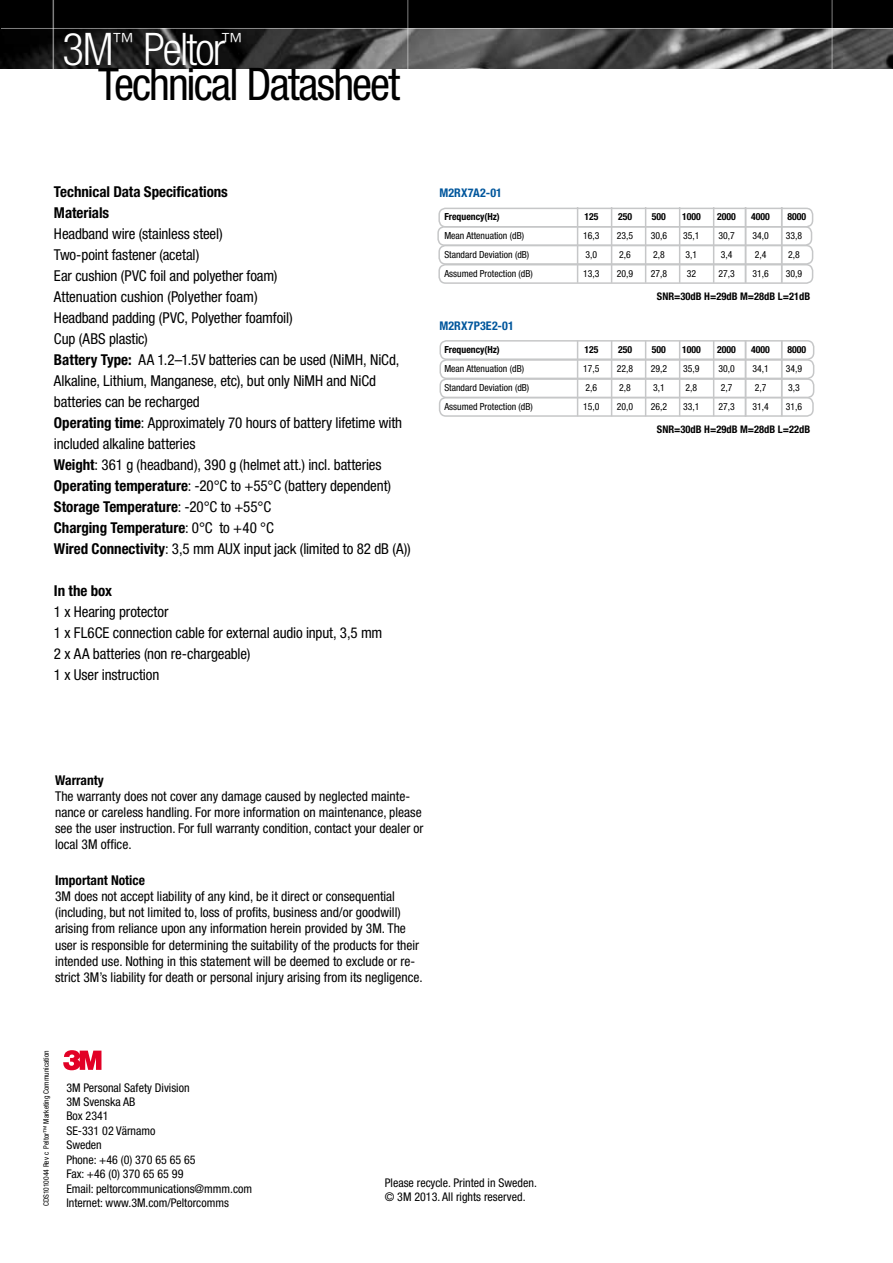
<style>
.page{position:relative;width:893px;height:1263px;background:#fff}
.page>*{position:absolute;margin:0;border:0;box-sizing:border-box;transform-origin:0 0}
.t1{font:condensed 45px/35.1px "Helvetica Neue LT Pro";letter-spacing:-.04em;color:#000}
.t2{font:condensed 15px/21px "Helvetica Neue LT Pro";letter-spacing:-.01em;color:#000}
.t3{font:700 condensed 15px/21px "Helvetica Neue LT Pro";letter-spacing:-.005em;color:#000}
.t4{font:condensed 13.5px/16.2px "Helvetica Neue LT Pro";color:#000}
.t5{font:condensed 13.5px/16.2px "Helvetica Neue LT Std";color:#000}
.t6{font:700 condensed 13.5px "Helvetica Neue LT Pro";color:#000}
.t7{font:700 condensed 13.5px "Helvetica Neue LT Std";color:#000}
.t8{font:condensed 12px/14.4px "Helvetica Neue LT Std";color:#000}
.t9{font:700 condensed 12px "Helvetica Neue LT Pro";letter-spacing:.01em;color:#00569c}
.t10{font:700 condensed 10.5px "Helvetica Neue LT Pro";color:#000}
.t11{font:condensed 9.75px "Helvetica Neue LT Pro";color:#000}
.t12{font:700 condensed 9.75px "Helvetica Neue LT Pro";color:#000}
.t13{font:condensed 7.5px "Helvetica Neue LT Pro";color:#000}
.s1{font-weight:300;color:#fff}
.s2{font-weight:700}
</style>
<div class="page">
<div style="left:0;top:0;width:893px;height:29px;background:#000"></div>
<img style="left:0;top:29px;width:893px;height:39px">
<hr style="left:832px;top:0;width:1px;height:76px;background:#fff">
<hr style="left:1px;top:28px;width:892px;height:1px;background:#fff">
<hr style="left:53px;top:0;width:1px;height:81px;background:#fff">
<hr style="left:407px;top:0;width:1px;height:99px;background:#fff">
<svg style="left:63px;top:1050px;width:38px;height:20px"></svg>
<hr style="left:713px;top:207px;width:1px;height:76px;background:#c6c7c8">
<hr style="left:745px;top:207px;width:1px;height:76px;background:#c6c7c8">
<hr style="left:781px;top:207px;width:1px;height:76px;background:#c6c7c8">
<hr style="left:713px;top:341px;width:1px;height:75px;background:#c6c7c8">
<hr style="left:577px;top:207px;width:1px;height:76px;background:#c6c7c8">
<hr style="left:611px;top:207px;width:1px;height:76px;background:#c6c7c8">
<hr style="left:645px;top:207px;width:1px;height:76px;background:#c6c7c8">
<hr style="left:679px;top:207px;width:1px;height:76px;background:#c6c7c8">
<div style="left:438px;top:208px;width:375px;height:19px;border:2px solid #c6c7c8;border-radius:6px"></div>
<div style="left:437px;top:226px;width:375px;height:20px;border:2px solid #c6c7c8;border-radius:6px"></div>
<div style="left:438px;top:245px;width:375px;height:20px;border:2px solid #c6c7c8;border-radius:6px"></div>
<div style="left:438px;top:264px;width:375px;height:20px;border:2px solid #c6c7c8;border-radius:6px"></div>
<hr style="left:577px;top:341px;width:1px;height:75px;background:#c6c7c8">
<hr style="left:611px;top:341px;width:1px;height:75px;background:#c6c7c8">
<hr style="left:645px;top:341px;width:1px;height:75px;background:#c6c7c8">
<hr style="left:679px;top:341px;width:1px;height:75px;background:#c6c7c8">
<div style="left:439px;top:340px;width:375px;height:20px;border:2px solid #c6c7c8;border-radius:6px"></div>
<div style="left:439px;top:359px;width:375px;height:20px;border:2px solid #c6c7c8;border-radius:6px"></div>
<div style="left:439px;top:378px;width:375px;height:20px;border:2px solid #c6c7c8;border-radius:6px"></div>
<div style="left:439px;top:397px;width:375px;height:20px;border:2px solid #c6c7c8;border-radius:6px"></div>
<hr style="left:745px;top:341px;width:1px;height:75px;background:#c6c7c8">
<hr style="left:781px;top:341px;width:1px;height:75px;background:#c6c7c8">
<h1 class="t1" style="left:98px;top:31px;width:304px;text-indent:-35px"><span class="s1">3M</span><sup>™</sup> <span class="s1">Peltor</span><sup>™<br></sup>Technical Datasheet</h1>
<p class="t3" style="left:54px;top:181px;width:175px">Technical Data Specifications<br>Materials</p>
<p class="t2" style="left:54px;top:223px;width:358px">Headband wire (stainless steel)<br>Two-point fastener (acetal)<br>Ear cushion (PVC foil and polyether foam)<br>Attenuation cushion (Polyether foam)<br>Headband padding (PVC, Polyether foamfoil)<br>Cup (ABS plastic)<br><span class="s2">Battery Type:</span> AA 1.2–1.5V batteries can be used (NiMH, NiCd, Alkaline, Lithium, Manganese, etc), but only NiMH and NiCd batteries can be recharged<br><span class="s2">Operating time</span>: Approximately 70 hours of battery lifetime with included alkaline batteries<br><span class="s2">Weight</span>: 361 g (headband), 390 g (helmet att.) incl. batteries <span class="s2">Operating temperature</span>: -20°C to +55°C (battery dependent)<br><span class="s2">Storage Temperature</span>: -20°C to +55°C<br><span class="s2">Charging Temperature</span>: 0°C to +40 °C<br><span class="s2">Wired Connectivity</span>: 3,5 mm AUX input jack (limited to 82 dB (A))</p>
<p class="t3" style="left:54px;top:580px;width:60px">In the box</p>
<p class="t2" style="left:54px;top:601px;width:330px">1 x Hearing protector<br>1 x FL6CE connection cable for external audio input, 3,5 mm 2 x AA batteries (non re-chargeable)<br>1 x User instruction</p>
<p class="t9" style="left:439px;top:185px;width:64px">M2RX7A2-01</p>
<p class="t12" style="left:444px;top:210px;width:57px">Frequency(Hz)</p>
<p class="t12" style="left:584px;top:210px;width:16px">125</p>
<p class="t12" style="left:618px;top:210px;width:16px">250</p>
<p class="t12" style="left:652px;top:210px;width:16px">500</p>
<p class="t12" style="left:682px;top:210px;width:20px">1000</p>
<p class="t12" style="left:717px;top:210px;width:20px">2000</p>
<p class="t12" style="left:751px;top:210px;width:20px">4000</p>
<p class="t12" style="left:787px;top:210px;width:20px">8000</p>
<p class="t11" style="left:444px;top:230px;width:81px">Mean Attenuation (dB)</p>
<p class="t11" style="left:583px;top:230px;width:18px">16,3</p>
<p class="t11" style="left:617px;top:230px;width:18px">23,5</p>
<p class="t11" style="left:651px;top:230px;width:18px">30,6</p>
<p class="t11" style="left:683px;top:230px;width:18px">35,1</p>
<p class="t11" style="left:718px;top:230px;width:18px">30,7</p>
<p class="t11" style="left:752px;top:230px;width:18px">34,0</p>
<p class="t11" style="left:786px;top:230px;width:18px">33,8</p>
<p class="t11" style="left:444px;top:249px;width:86px">Standard Deviation (dB)</p>
<p class="t11" style="left:585px;top:249px;width:13px">3,0</p>
<p class="t11" style="left:619px;top:249px;width:13px">2,6</p>
<p class="t11" style="left:653px;top:249px;width:13px">2,8</p>
<p class="t11" style="left:686px;top:249px;width:13px">3,1</p>
<p class="t11" style="left:721px;top:249px;width:13px">3,4</p>
<p class="t11" style="left:755px;top:249px;width:13px">2,4</p>
<p class="t11" style="left:788px;top:249px;width:13px">2,8</p>
<p class="t11" style="left:444px;top:268px;width:90px">Assumed Protection (dB)</p>
<p class="t11" style="left:583px;top:268px;width:18px">13,3</p>
<p class="t11" style="left:617px;top:268px;width:18px">20,9</p>
<p class="t11" style="left:651px;top:268px;width:18px">27,8</p>
<p class="t11" style="left:687px;top:268px;width:11px">32</p>
<p class="t11" style="left:718px;top:268px;width:18px">27,3</p>
<p class="t11" style="left:752px;top:268px;width:18px">31,6</p>
<p class="t11" style="left:786px;top:268px;width:18px">30,9</p>
<p class="t10" style="left:657px;top:290px;width:155px">SNR=30dB H=29dB M=28dB L=21dB</p>
<p class="t9" style="left:439px;top:319px;width:76px">M2RX7P3E2-01</p>
<p class="t12" style="left:444px;top:343px;width:57px">Frequency(Hz)</p>
<p class="t12" style="left:584px;top:343px;width:16px">125</p>
<p class="t12" style="left:618px;top:343px;width:16px">250</p>
<p class="t12" style="left:652px;top:343px;width:16px">500</p>
<p class="t12" style="left:682px;top:343px;width:20px">1000</p>
<p class="t12" style="left:717px;top:343px;width:20px">2000</p>
<p class="t12" style="left:751px;top:343px;width:20px">4000</p>
<p class="t12" style="left:787px;top:343px;width:20px">8000</p>
<p class="t11" style="left:444px;top:363px;width:81px">Mean Attenuation (dB)</p>
<p class="t11" style="left:583px;top:363px;width:18px">17,5</p>
<p class="t11" style="left:617px;top:363px;width:18px">22,8</p>
<p class="t11" style="left:651px;top:363px;width:18px">29,2</p>
<p class="t11" style="left:683px;top:363px;width:18px">35,9</p>
<p class="t11" style="left:718px;top:363px;width:18px">30,0</p>
<p class="t11" style="left:752px;top:363px;width:18px">34,1</p>
<p class="t11" style="left:786px;top:363px;width:18px">34,9</p>
<p class="t11" style="left:444px;top:382px;width:86px">Standard Deviation (dB)</p>
<p class="t11" style="left:585px;top:382px;width:13px">2,6</p>
<p class="t11" style="left:619px;top:382px;width:13px">2,8</p>
<p class="t11" style="left:653px;top:382px;width:13px">3,1</p>
<p class="t11" style="left:686px;top:382px;width:13px">2,8</p>
<p class="t11" style="left:721px;top:382px;width:13px">2,7</p>
<p class="t11" style="left:755px;top:382px;width:13px">2,7</p>
<p class="t11" style="left:788px;top:382px;width:13px">3,3</p>
<p class="t11" style="left:444px;top:401px;width:90px">Assumed Protection (dB)</p>
<p class="t11" style="left:583px;top:401px;width:18px">15,0</p>
<p class="t11" style="left:617px;top:401px;width:18px">20,0</p>
<p class="t11" style="left:651px;top:401px;width:18px">26,2</p>
<p class="t11" style="left:683px;top:401px;width:18px">33,1</p>
<p class="t11" style="left:718px;top:401px;width:18px">27,3</p>
<p class="t11" style="left:752px;top:401px;width:18px">31,4</p>
<p class="t11" style="left:786px;top:401px;width:18px">31,6</p>
<p class="t10" style="left:657px;top:423px;width:155px">SNR=30dB H=29dB M=28dB L=22dB</p>
<p class="t7" style="left:55px;top:772px;width:50px">Warranty</p>
<p class="t5" style="left:55px;top:788px;width:370px">The warranty does not cover any damage caused by neglected mainte&shy;nance or careless handling. For more information on maintenance, please see the user instruction. For full warranty condition, contact your dealer or local 3M office.</p>
<p class="t6" style="left:55px;top:872px;width:91px">Important Notice</p>
<p class="t4" style="left:55px;top:888px;width:369px">3M does not accept liability of any kind, be it direct or consequential (including, but not limited to, loss of profits, business and/or goodwill) arising from reliance upon any information herein provided by 3M. The user is responsible for determining the suitability of the products for their intended use. Nothing in this statement will be deemed to exclude or re&shy;strict 3M’s liability for death or personal injury arising from its negligence.</p>
<p class="t13" style="left:42px;top:1206px;width:157px;rotate:-90deg">CDS1010044 Rev c Peltor™ Marketing Communication</p>
<p class="t8" style="left:66px;top:1080px;width:187px">3M Personal Safety Division<br>3M Svenska AB<br>Box 2341<br>SE-331 02 Värnamo<br>Sweden<br>Phone: +46 (0) 370 65 65 65<br>Fax: +46 (0) 370 65 65 99<br>Email: peltorcommunications@mmm.com<br>Internet: www.3M.com/Peltorcomms</p>
<p class="t8" style="left:385px;top:1175px;width:154px">Please recycle. Printed in Sweden. © 3M 2013. All rights reserved.</p>
</div>
